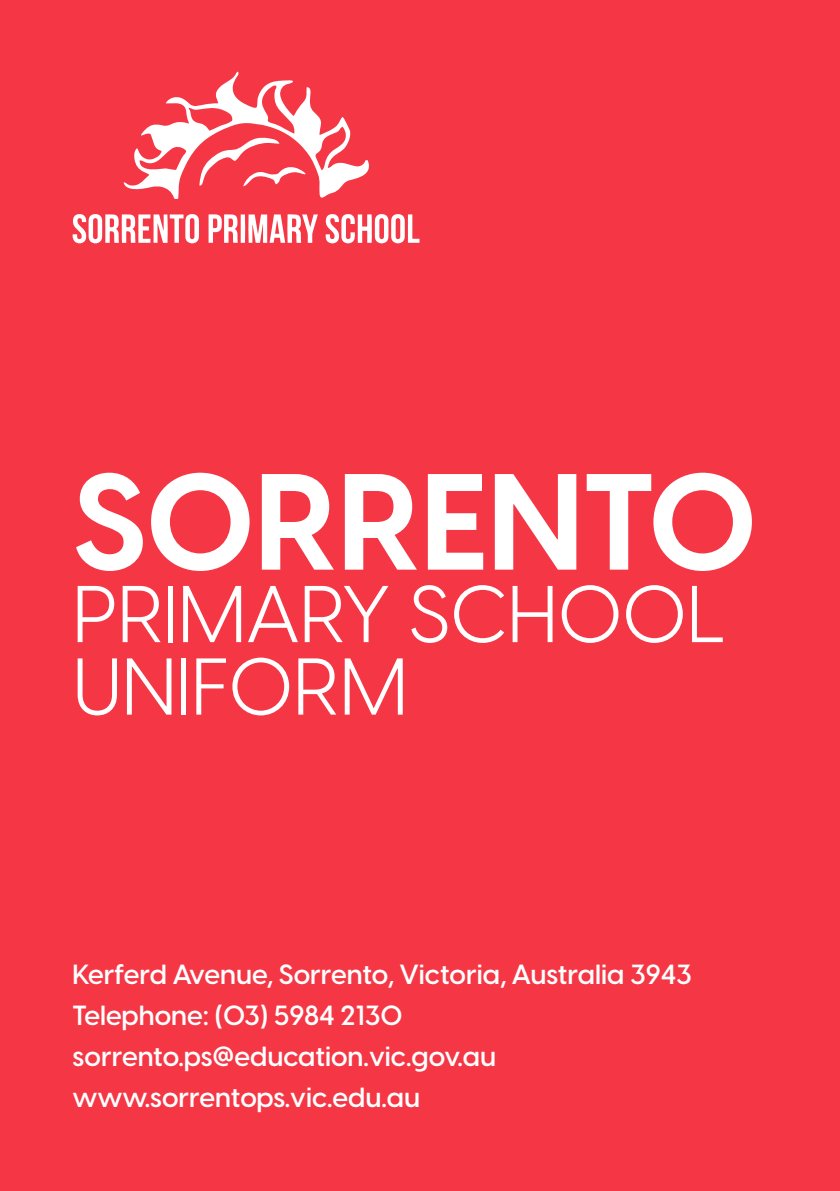
<style>
.page{position:relative;width:840px;height:1191px;background:#fff}
.page>*{position:absolute;margin:0;border:0;box-sizing:border-box;transform-origin:0 0}
.t1{font:700 134.6px "Visby CF";color:#fff}
.t2{font:79.2px/72.4px "Visby CF";color:#fff}
.t3{font:600 27.2px "Visby CF";color:#fff}
</style>
<div class="page">
<div style="left:0;top:0;width:839px;height:1191px;background:#f53645"></div>
<svg style="left:123px;top:72px;width:246px;height:127px"></svg>
<svg style="left:72px;top:214px;width:127px;height:29px"></svg>
<svg style="left:325px;top:214px;width:94px;height:29px"></svg>
<svg style="left:208px;top:214px;width:109px;height:29px"></svg>
<p class="t1" style="left:73px;top:436px;width:685px">SORRENTO</p>
<p class="t2" style="left:73px;top:572px;width:654px">PRIMARY SCHOOL<br>UNIFORM</p>
<p class="t3" style="left:73px;top:957px;width:620px">Kerferd Avenue, Sorrento, Victoria, Australia 3943</p>
<p class="t3" style="left:73px;top:998px;width:331px">Telephone: (03) 5984 2130</p>
<p class="t3" style="left:73px;top:1038px;width:425px">sorrento.ps@education.vic.gov.au</p>
<p class="t3" style="left:73px;top:1079px;width:349px">www.sorrentops.vic.edu.au</p>
</div>
